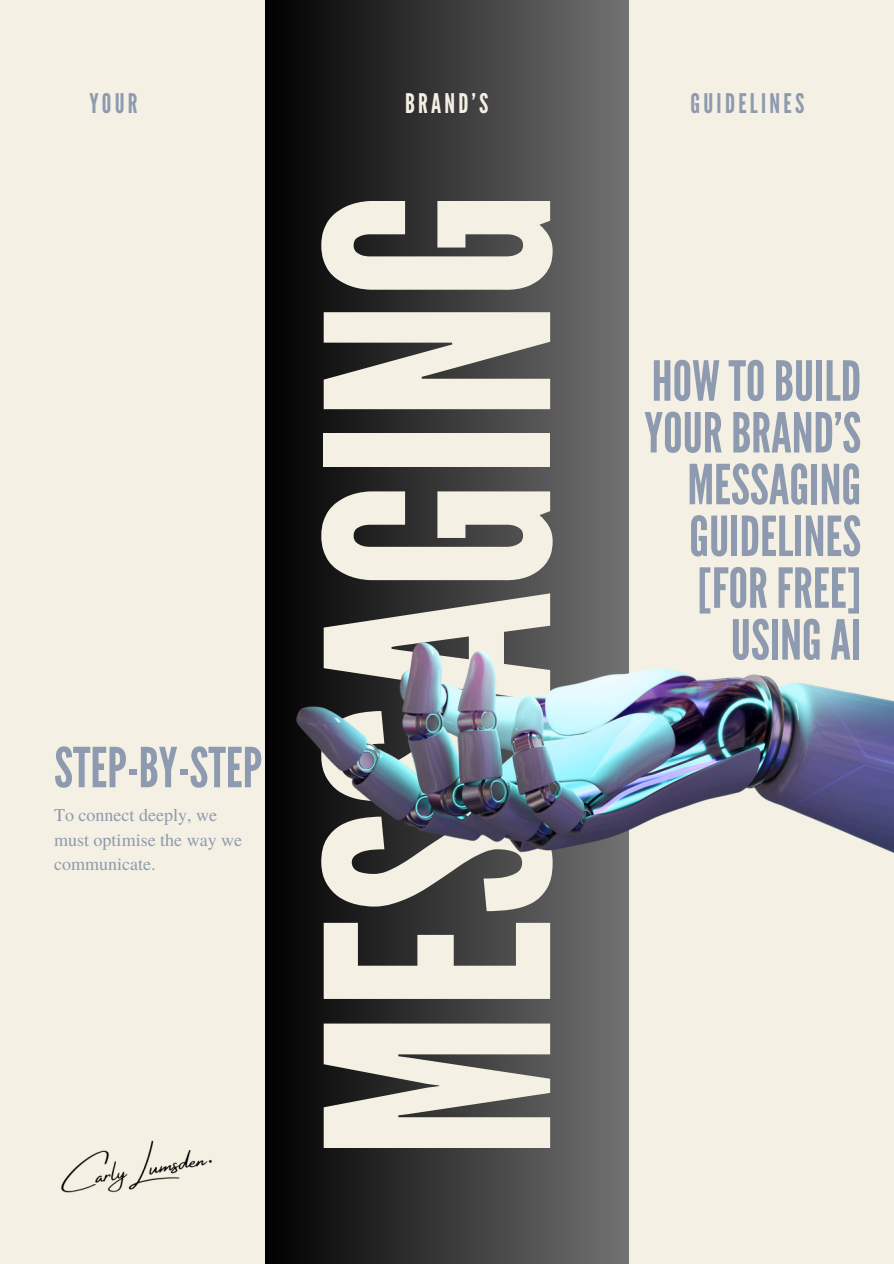
<style>
.page{position:relative;width:894px;height:1264px;background:#fff}
.page>*{position:absolute;margin:0;border:0;box-sizing:border-box;transform-origin:0 0}
.t1{font:307.8px "League Gothic";color:#f4f0e3}
.t2{font:55.05px/51.8px "League Gothic";color:#8e9aaf;text-align:right}
.t3{font:27px "League Gothic";letter-spacing:.12em;color:#8e9aaf}
.t4{font:27px "League Gothic";letter-spacing:.12em;color:#f4f0e3}
.t5{font:18px/24.8px "Te X Gyre Termes";color:#8e9aaf}
</style>
<div class="page">
<div style="left:0;top:0;width:893px;height:1263px;background:#f4f0e3"></div>
<div style="left:265px;top:0;width:363px;height:1263px;background:linear-gradient(to right,#000,#727272)"></div>
<img style="left:296px;top:642px;width:597px;height:259px">
<img style="left:61px;top:1056px;width:211px;height:207px">
<h1 class="t3" style="left:89px;top:87px;width:50px">YOUR</h1>
<p class="t4" style="left:405px;top:87px;width:85px">BRAND’S</p>
<h2 class="t3" style="left:690px;top:87px;width:115px">GUIDELINES</h2>
<p class="t2" style="left:54px;top:743px;width:209px">STEP-BY-STEP</p>
<h2 class="t5" style="left:54px;top:801px;width:189px">To connect deeply, we must optimise the way we communicate.</h2>
<h3 class="t1" style="left:262px;top:1160px;width:972px;rotate:-90deg">MESSAGING</h3>
<p class="t2" style="left:644px;top:356px;width:218px">HOW TOBUILD<br>YOURBRAND’S<br>MESSAGING<br>GUIDELINES [FORFREE]<br>USINGAI</p>
</div>
